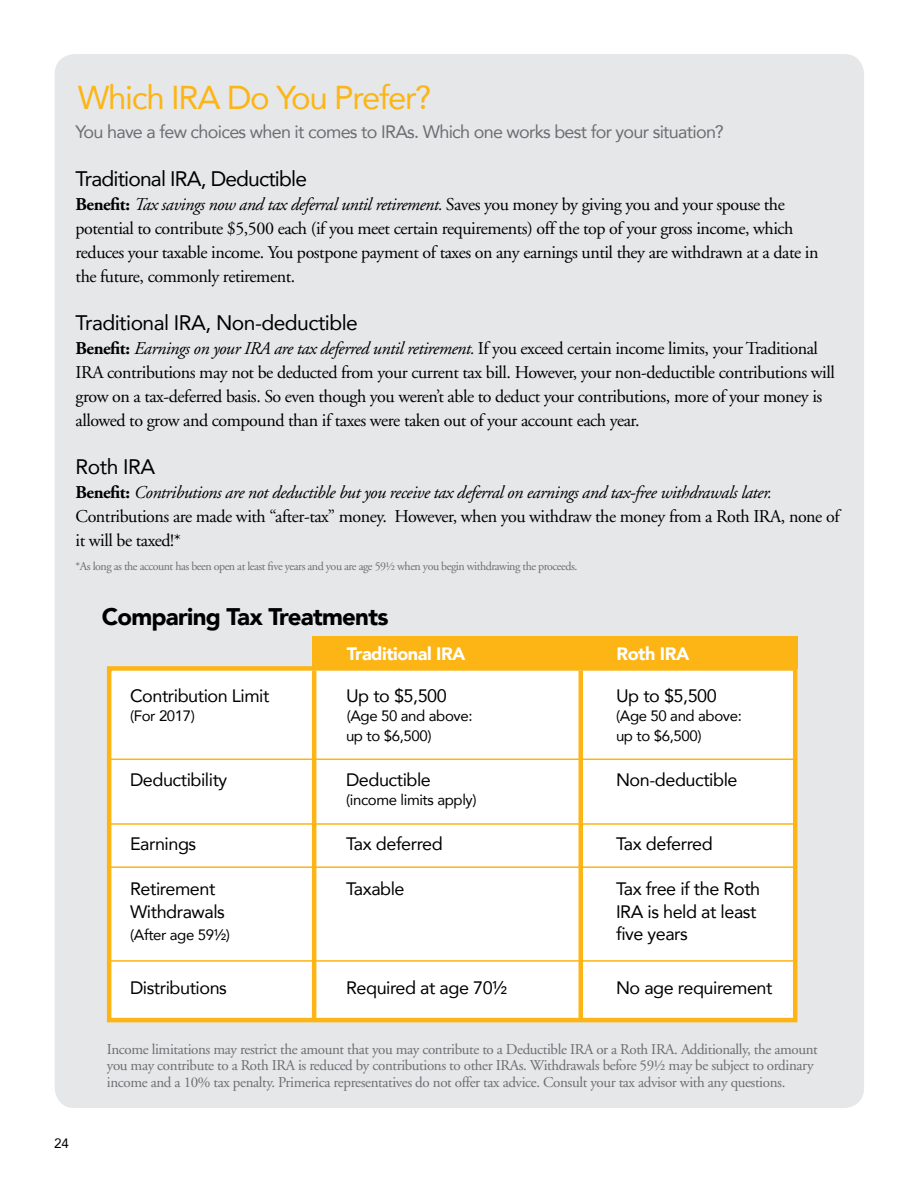
<style>
.page{position:relative;width:918px;height:1188px;background:#fff}
.page>*{position:absolute;margin:0;border:0;box-sizing:border-box;transform-origin:0 0}
.t1{font:33px "Avenir";letter-spacing:-.04em;color:#fcb515}
.t2{font:900 24px "Avenir";letter-spacing:-.03em;color:#000}
.t3{font:21px "Avenir";letter-spacing:-.025em;color:#000}
.t4{font:18px/24px "Adobe Garamond";letter-spacing:-.025em;color:#000}
.t5{font:18px "Avenir";letter-spacing:-.025em;color:#000}
.t6{font:18px "Avenir";letter-spacing:-.04em;color:#6d6e71}
.t7{font:900 18px "Avenir";letter-spacing:-.025em;color:#fff}
.t8{font:15px/16.5px "Adobe Garamond";letter-spacing:-.025em;color:#6d6e71}
.t9{font:15px "Avenir";letter-spacing:-.025em;color:#000}
.t10{font:13.5px "Avenir";color:#000}
.t11{font:12px "Adobe Garamond";letter-spacing:-.04em;color:#6d6e71}
.s1{font-weight:700}
.s2{font-style:italic}
</style>
<div class="page">
<div style="left:55px;top:54px;width:809px;height:1054px;background:#e6e7e8;border-radius:20px"></div>
<div style="left:107px;top:666px;width:690px;height:356px;background:#fff;border:4px solid #fcb515"></div>
<hr style="left:110px;top:759px;width:684px;height:1px;background:#fcb515">
<hr style="left:109px;top:823px;width:685px;height:2px;background:#fcb515">
<hr style="left:110px;top:866px;width:684px;height:2px;background:#fcb515">
<hr style="left:109px;top:960px;width:685px;height:2px;background:#fcb515">
<div style="left:312px;top:636px;width:485px;height:33px;background:#fcb515"></div>
<hr style="left:579px;top:670px;width:4px;height:350px;background:#fcb515">
<hr style="left:312px;top:670px;width:4px;height:350px;background:#fcb515">
<h1 class="t1" style="left:78px;top:71px;width:355px">Which IRA Do You Prefer?</h1>
<p class="t6" style="left:76px;top:117px;width:650px">You have a few choices when it comes to IRAs. Which one works best for your situation?</p>
<p class="t3" style="left:76px;top:162px;width:233px">Traditional IRA, Deductible</p>
<p class="t4" style="left:76px;top:193px;width:744px"><span class="s1">Benefit:</span> <span class="s2">Tax savings now and tax deferral until retirement.</span> Saves you money by giving you and your spouse the potential to contribute $5,500 each (if you meet certain requirements) off the top of your gross income, which reduces your taxable income. You postpone payment of taxes on any earnings until they are withdrawn at a date in the future, commonly retirement.</p>
<p class="t3" style="left:76px;top:306px;width:284px">Traditional IRA, Non-deductible</p>
<p class="t4" style="left:76px;top:337px;width:761px"><span class="s1">Benefit:</span> <span class="s2">Earnings on your IRA are tax deferred until retirement.</span> If you exceed certain income limits, your Traditional IRA contributions may not be deducted from your current tax bill. However, your non-deductible contributions will grow on a tax-deferred basis. So even though you weren’t able to deduct your contributions, more of your money is allowed to grow and compound than if taxes were taken out of your account each year.</p>
<p class="t3" style="left:76px;top:450px;width:81px">Roth IRA</p>
<p class="t4" style="left:76px;top:481px;width:765px"><span class="s1">Benefit:</span> <span class="s2">Contributions are not deductible but you receive tax deferral on earnings and tax-free withdrawals later.<br></span>Contributions are made with “after-tax” money. However, when you withdraw the money from a Roth IRA, none of it will be taxed!*</p>
<p class="t11" style="left:76px;top:560px;width:503px">*As long as the account has been open at least five years and you are age 59½ when you begin withdrawing the proceeds.</p>
<h2 class="t2" style="left:102px;top:596px;width:288px">Comparing Tax Treatments</h2>
<p class="t7" style="left:347px;top:638px;width:120px">Traditional IRA</p>
<p class="t7" style="left:617px;top:638px;width:74px">Roth IRA</p>
<p class="t5" style="left:130px;top:681px;width:141px">Contribution Limit</p>
<p class="t5" style="left:346px;top:681px;width:102px">Up to $5,500</p>
<p class="t5" style="left:616px;top:681px;width:102px">Up to $5,500</p>
<p class="t9" style="left:130px;top:704px;width:67px">(For 2017)</p>
<p class="t9" style="left:347px;top:704px;width:127px">(Age 50 and above:</p>
<p class="t9" style="left:616px;top:704px;width:127px">(Age 50 and above:</p>
<p class="t9" style="left:346px;top:724px;width:87px">up to $6,500)</p>
<p class="t9" style="left:616px;top:724px;width:87px">up to $6,500)</p>
<p class="t5" style="left:130px;top:765px;width:99px">Deductibility</p>
<p class="t5" style="left:346px;top:765px;width:86px">Deductible</p>
<p class="t5" style="left:616px;top:765px;width:123px">Non-deductible</p>
<p class="t9" style="left:346px;top:788px;width:132px">(income limits apply)</p>
<p class="t5" style="left:130px;top:830px;width:68px">Earnings</p>
<p class="t5" style="left:346px;top:830px;width:98px">Tax deferred</p>
<p class="t5" style="left:616px;top:830px;width:98px">Tax deferred</p>
<p class="t5" style="left:130px;top:875px;width:87px">Retirement</p>
<p class="t5" style="left:346px;top:875px;width:60px">Taxable</p>
<p class="t5" style="left:616px;top:875px;width:146px">Tax free if the Roth</p>
<p class="t5" style="left:130px;top:897px;width:96px">Withdrawals</p>
<p class="t5" style="left:616px;top:897px;width:142px">IRA is held at least</p>
<p class="t9" style="left:130px;top:923px;width:102px">(After age 59½)</p>
<p class="t5" style="left:616px;top:920px;width:73px">five years</p>
<p class="t5" style="left:130px;top:974px;width:98px">Distributions</p>
<p class="t5" style="left:346px;top:974px;width:163px">Required at age 70½</p>
<p class="t5" style="left:616px;top:974px;width:158px">No age requirement</p>
<p class="t10" style="left:54px;top:1132px;width:17px">24</p>
<p class="t8" style="left:107px;top:1041px;width:712px">Income limitations may restrict the amount that you may contribute to a Deductible IRA or a Roth IRA. Additionally, the amount you may contribute to a Roth IRA is reduced by contributions to other IRAs. Withdrawals before 59½ may be subject to ordinary income and a 10% tax penalty. Primerica representatives do not offer tax advice. Consult your tax advisor with any questions.</p>
</div>
